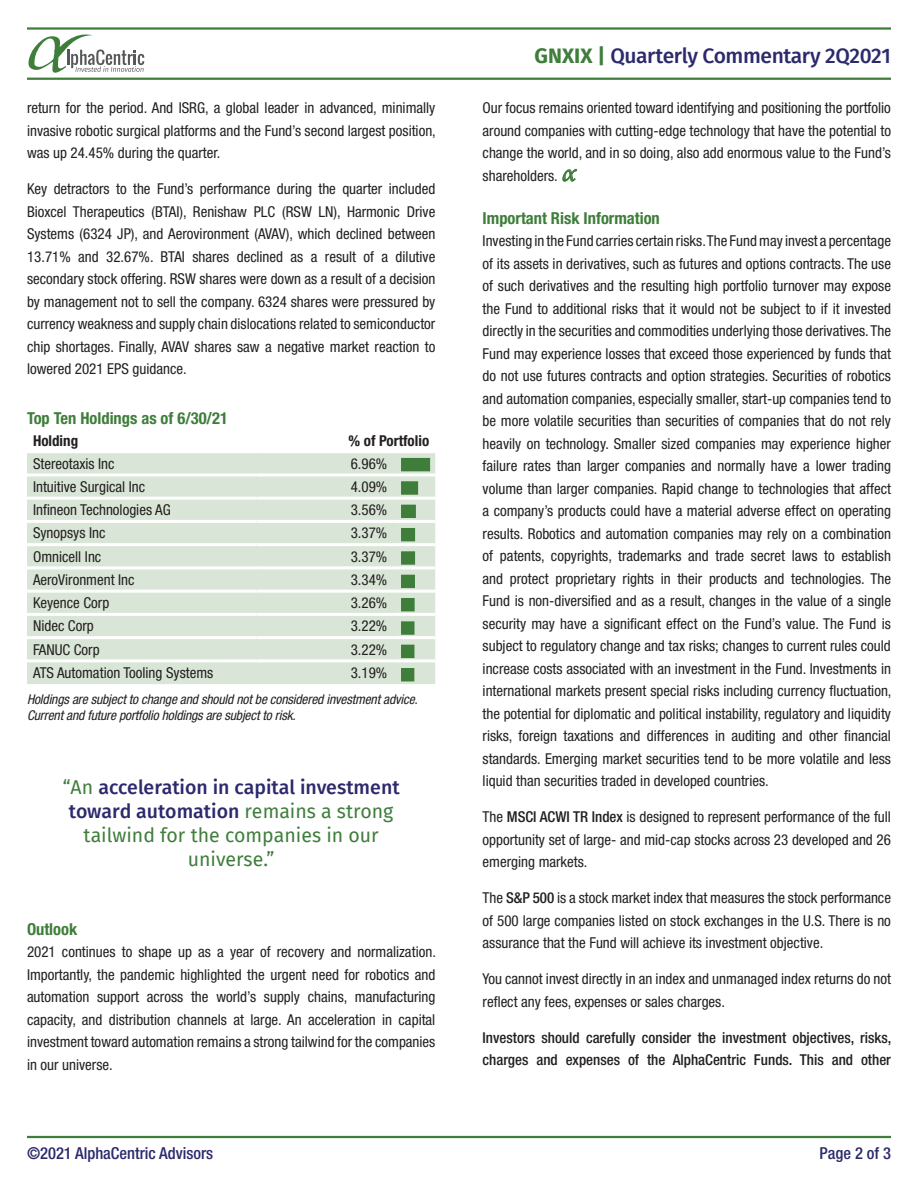
<style>
.page{position:relative;width:918px;height:1188px;background:#fff}
.page>*{position:absolute;margin:0;border:0;box-sizing:border-box;transform-origin:0 0}
.t1{font:500 21px "Fira Sans";letter-spacing:-.02em;color:#2c296d}
.t2{font:19.5px/24px "Fira Sans";color:#3f7d3b;text-align:center}
.t3{font:700 condensed 16.5px "Helvetica Neue LT Std";color:#3f7d3b}
.t4{font:500 condensed 16.5px "Helvetica Neue LT Std";color:#2c296d}
.t5{font:condensed 15px/22.5px "Helvetica Neue LT Std";color:#231f20;text-align:justify}
.t6{font:500 condensed 15px/22.5px "Helvetica Neue LT Std";color:#231f20}
.t7{font:700 condensed 15px "Helvetica Neue LT Std";color:#231f20}
.t8{font:italic condensed 13.5px/16.2px "Helvetica Neue LT Std";letter-spacing:-.01em;color:#231f20}
.s1{font-weight:500;color:#2c296d}
.s2{font-weight:700;color:#3f7d3b}
.s3{font-family:"Monotype Corsiva";font-stretch:normal;font-size:27px;color:#3f7d3b}
.s4{font-weight:500}
</style>
<div class="page">
<div style="left:27px;top:453px;width:408px;height:231px;background:#d9e6d7"></div>
<hr style="left:27px;top:473px;width:229px;height:3px;background:#fff">
<hr style="left:256px;top:473px;width:137px;height:3px;background:#fff">
<hr style="left:393px;top:473px;width:42px;height:3px;background:#fff">
<hr style="left:27px;top:497px;width:229px;height:3px;background:#fff">
<hr style="left:256px;top:497px;width:137px;height:3px;background:#fff">
<hr style="left:393px;top:497px;width:42px;height:3px;background:#fff">
<hr style="left:27px;top:520px;width:229px;height:3px;background:#fff">
<hr style="left:256px;top:520px;width:137px;height:3px;background:#fff">
<hr style="left:393px;top:520px;width:42px;height:3px;background:#fff">
<hr style="left:27px;top:543px;width:229px;height:3px;background:#fff">
<hr style="left:256px;top:543px;width:137px;height:3px;background:#fff">
<hr style="left:393px;top:543px;width:42px;height:3px;background:#fff">
<hr style="left:27px;top:566px;width:229px;height:3px;background:#fff">
<hr style="left:256px;top:566px;width:137px;height:3px;background:#fff">
<hr style="left:393px;top:566px;width:42px;height:3px;background:#fff">
<hr style="left:27px;top:590px;width:229px;height:3px;background:#fff">
<hr style="left:256px;top:590px;width:137px;height:3px;background:#fff">
<hr style="left:393px;top:590px;width:42px;height:3px;background:#fff">
<hr style="left:27px;top:613px;width:229px;height:3px;background:#fff">
<hr style="left:256px;top:613px;width:137px;height:3px;background:#fff">
<hr style="left:393px;top:613px;width:42px;height:3px;background:#fff">
<hr style="left:27px;top:636px;width:229px;height:3px;background:#fff">
<hr style="left:256px;top:636px;width:137px;height:3px;background:#fff">
<hr style="left:393px;top:636px;width:42px;height:3px;background:#fff">
<hr style="left:27px;top:659px;width:229px;height:3px;background:#fff">
<hr style="left:256px;top:659px;width:137px;height:3px;background:#fff">
<hr style="left:393px;top:659px;width:42px;height:3px;background:#fff">
<svg style="left:401px;top:458px;width:29px;height:223px;background:#abc6a9"></svg>
<hr style="left:27px;top:1136px;width:864px;height:2px;background:#3f7d3b">
<svg style="left:28px;top:34px;width:116px;height:39px"></svg>
<hr style="left:27px;top:78px;width:864px;height:2px;background:#3f7d3b">
<hr style="left:27px;top:27px;width:864px;height:3px;background:#3f7d3b">
<p class="t5" style="left:27px;top:97px;width:410px">return for the period. And ISRG, a global leader in advanced, minimally invasive robotic surgical platforms and the Fund’s second largest position, was up 24.45% during the quarter.</p>
<p class="t5" style="left:27px;top:178px;width:410px">Key detractors to the Fund’s performance during the quarter included Bioxcel Therapeutics (BTAI), Renishaw PLC (RSW LN), Harmonic Drive Systems (6324 JP), and Aerovironment (AVAV), which declined between 13.71% and 32.67%. BTAI shares declined as a result of a dilutive secondary stock offering. RSW shares were down as a result of a decision by management not to sell the company. 6324 shares were pressured by currency weakness and supply chain dislocations related to semiconductor chip shortages. Finally, AVAV shares saw a negative market reaction to lowered 2021 EPS guidance.</p>
<p class="t3" style="left:27px;top:408px;width:202px">Top Ten Holdings as of 6/30/21</p>
<p class="t7" style="left:33px;top:431px;width:47px">Holding</p>
<p class="t7" style="left:349px;top:431px;width:82px">% of Portfolio</p>
<p class="t5" style="left:33px;top:452px;width:83px">Stereotaxis Inc</p>
<p class="t5" style="left:351px;top:452px;width:38px">6.96%</p>
<p class="t5" style="left:33px;top:475px;width:114px">Intuitive Surgical Inc</p>
<p class="t5" style="left:351px;top:475px;width:38px">4.09%</p>
<p class="t5" style="left:33px;top:499px;width:139px">Infineon Technologies AG</p>
<p class="t5" style="left:351px;top:499px;width:38px">3.56%</p>
<p class="t5" style="left:33px;top:522px;width:74px">Synopsys Inc</p>
<p class="t5" style="left:351px;top:522px;width:38px">3.37%</p>
<p class="t5" style="left:33px;top:545px;width:70px">Omnicell Inc</p>
<p class="t5" style="left:351px;top:545px;width:38px">3.37%</p>
<p class="t5" style="left:33px;top:568px;width:103px">AeroVironment Inc</p>
<p class="t5" style="left:351px;top:568px;width:38px">3.34%</p>
<p class="t5" style="left:33px;top:591px;width:78px">Keyence Corp</p>
<p class="t5" style="left:351px;top:591px;width:38px">3.26%</p>
<p class="t5" style="left:33px;top:615px;width:62px">Nidec Corp</p>
<p class="t5" style="left:351px;top:615px;width:38px">3.22%</p>
<p class="t5" style="left:33px;top:638px;width:68px">FANUC Corp</p>
<p class="t5" style="left:351px;top:638px;width:38px">3.22%</p>
<p class="t5" style="left:33px;top:661px;width:182px">ATS Automation Tooling Systems</p>
<p class="t5" style="left:351px;top:661px;width:38px">3.19%</p>
<p class="t8" style="left:27px;top:691px;width:392px">Holdings are subject to change and should not be considered investment advice.<br>Current and future portfolio holdings are subject to risk.</p>
<p class="t2" style="left:63px;top:775px;width:338px">“An <span class="s1">acceleration in capital investment toward automation</span> remains a strong tailwind for the companies in our universe.”</p>
<p class="t3" style="left:27px;top:919px;width:52px">Outlook</p>
<p class="t5" style="left:27px;top:940px;width:410px">2021 continues to shape up as a year of recovery and normalization.<br>Importantly, the pandemic highlighted the urgent need for robotics and automation support across the world’s supply chains, manufacturing capacity, and distribution channels at large. An acceleration in capital investment toward automation remains a strong tailwind for the companies in our universe.</p>
<p class="t1" style="left:535px;top:39px;width:358px"><span class="s2">GNXIX |</span> Quarterly Commentary 2Q2021</p>
<p class="t5" style="left:483px;top:97px;width:410px">Our focus remains oriented toward identifying and positioning the portfolio around companies with cutting-edge technology that have the potential to change the world, and in so doing, also add enormous value to the Fund’s shareholders. <span class="s3">α</span></p>
<p class="t3" style="left:483px;top:208px;width:179px">Important Risk Information</p>
<p class="t5" style="left:483px;top:229px;width:410px">Investing in the Fund carries certain risks. The Fund may invest a percentage of its assets in derivatives, such as futures and options contracts. The use of such derivatives and the resulting high portfolio turnover may expose the Fund to additional risks that it would not be subject to if it invested directly in the securities and commodities underlying those derivatives. The Fund may experience losses that exceed those experienced by funds that do not use futures contracts and option strategies. Securities of robotics and automation companies, especially smaller, start-up companies tend to be more volatile securities than securities of companies that do not rely heavily on technology. Smaller sized companies may experience higher failure rates than larger companies and normally have a lower trading volume than larger companies. Rapid change to technologies that affect a company’s products could have a material adverse effect on operating results. Robotics and automation companies may rely on a combination of patents, copyrights, trademarks and trade secret laws to establish and protect proprietary rights in their products and technologies. The Fund is non-diversified and as a result, changes in the value of a single security may have a significant effect on the Fund’s value. The Fund is subject to regulatory change and tax risks; changes to current rules could increase costs associated with an investment in the Fund. Investments in international markets present special risks including currency fluctuation, the potential for diplomatic and political instability, regulatory and liquidity risks, foreign taxations and differences in auditing and other financial standards. Emerging market securities tend to be more volatile and less liquid than securities traded in developed countries.</p>
<p class="t5" style="left:483px;top:805px;width:410px">The <span class="s4">MSCI ACWI TR Index</span> is designed to represent performance of the full opportunity set of large- and mid-cap stocks across 23 developed and 26 emerging markets.</p>
<p class="t5" style="left:483px;top:886px;width:410px">The <span class="s4">S&amp;P 500</span> is a stock market index that measures the stock performance of 500 large companies listed on stock exchanges in the U.S. There is no assurance that the Fund will achieve its investment objective.</p>
<p class="t5" style="left:483px;top:967px;width:410px">You cannot invest directly in an index and unmanaged index returns do not reflect any fees, expenses or sales charges.</p>
<p class="t6" style="left:483px;top:1026px;width:410px">Investors should carefully consider the investment objectives, risks, charges and expenses of the AlphaCentric Funds. This and other</p>
<p class="t4" style="left:27px;top:1143px;width:188px">©2021 AlphaCentric Advisors</p>
<p class="t4" style="left:820px;top:1143px;width:73px">Page 2 of 3</p>
</div>
